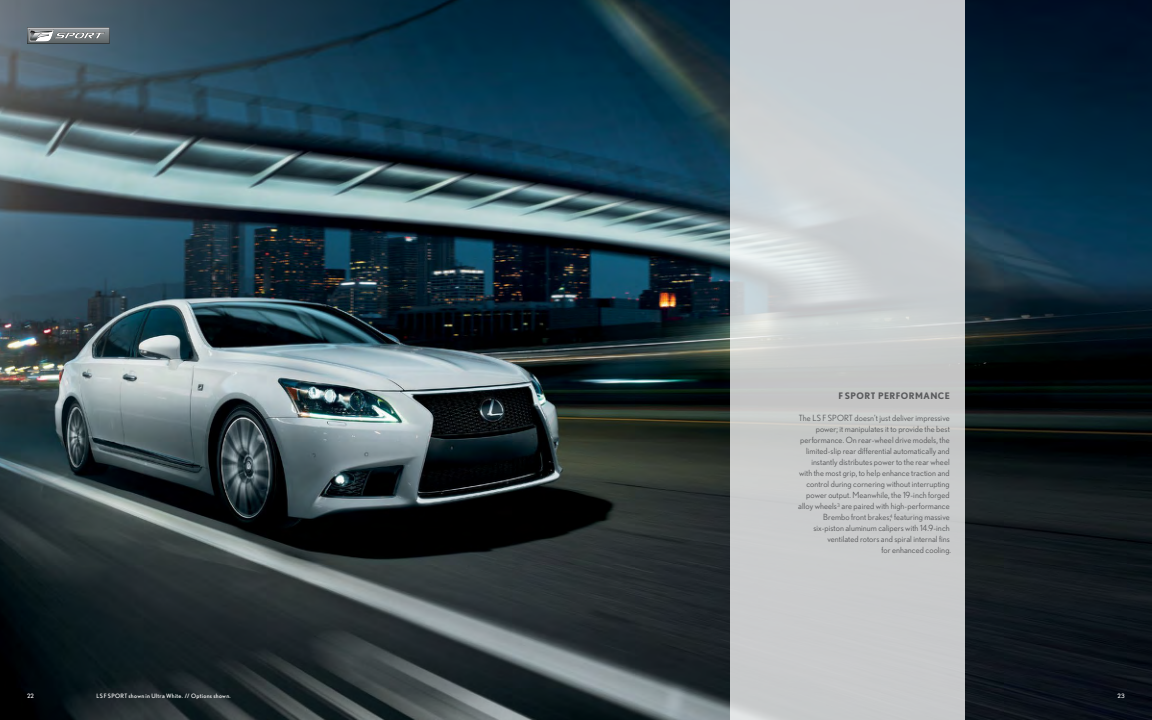
<style>
.page{position:relative;width:1152px;height:720px;background:#fff}
.page>*{position:absolute;margin:0;border:0;box-sizing:border-box;transform-origin:0 0}
._1c__Caption_Headlin{font:700 9px "Nobel";letter-spacing:.05em;color:#58595b}
._1d__Body_copy{font:8.5px/11px "Nobel";letter-spacing:.01em;color:#58595b;text-align:right}
._1e__Cutline{font:6px "Nobel";letter-spacing:.05em;color:#fff}
</style>
<div class="page">
<img style="left:0;top:0;width:1152px;height:720px">
<div style="left:730px;top:0;width:235px;height:720px;background:#c9cccd"></div>
<svg style="left:27px;top:27px;width:83px;height:17px"></svg>
<p class="_1c__Caption_Headlin" style="left:838px;top:391px;width:113px">F SPORT PERFORMANCE</p>
<p class="_1d__Body_copy" style="left:798px;top:413px;width:154px">The LS F SPORT doesn’t just deliver impressive power; it manipulates it to provide the best performance. On rear-wheel drive models, the limited-slip rear differential automatically and instantly distributes power to the rear wheel with the most grip, to help enhance traction and control during cornering without interrupting power output. Meanwhile, the 19-inch forged alloy wheels<sup>3</sup> are paired with high-performance Brembo front brakes,<sup>4</sup> featuring massive six-piston aluminum calipers with 14.9-inch ventilated rotors and spiral internal fins<br>for enhanced cooling.</p>
<p class="_1e__Cutline" style="left:27px;top:692px;width:9px">22</p>
<p class="_1e__Cutline" style="left:96px;top:692px;width:136px">LS F SPORT shown in Ultra White. // Options shown.</p>
<p class="_1e__Cutline" style="left:1118px;top:692px;width:9px">23</p>
</div>
